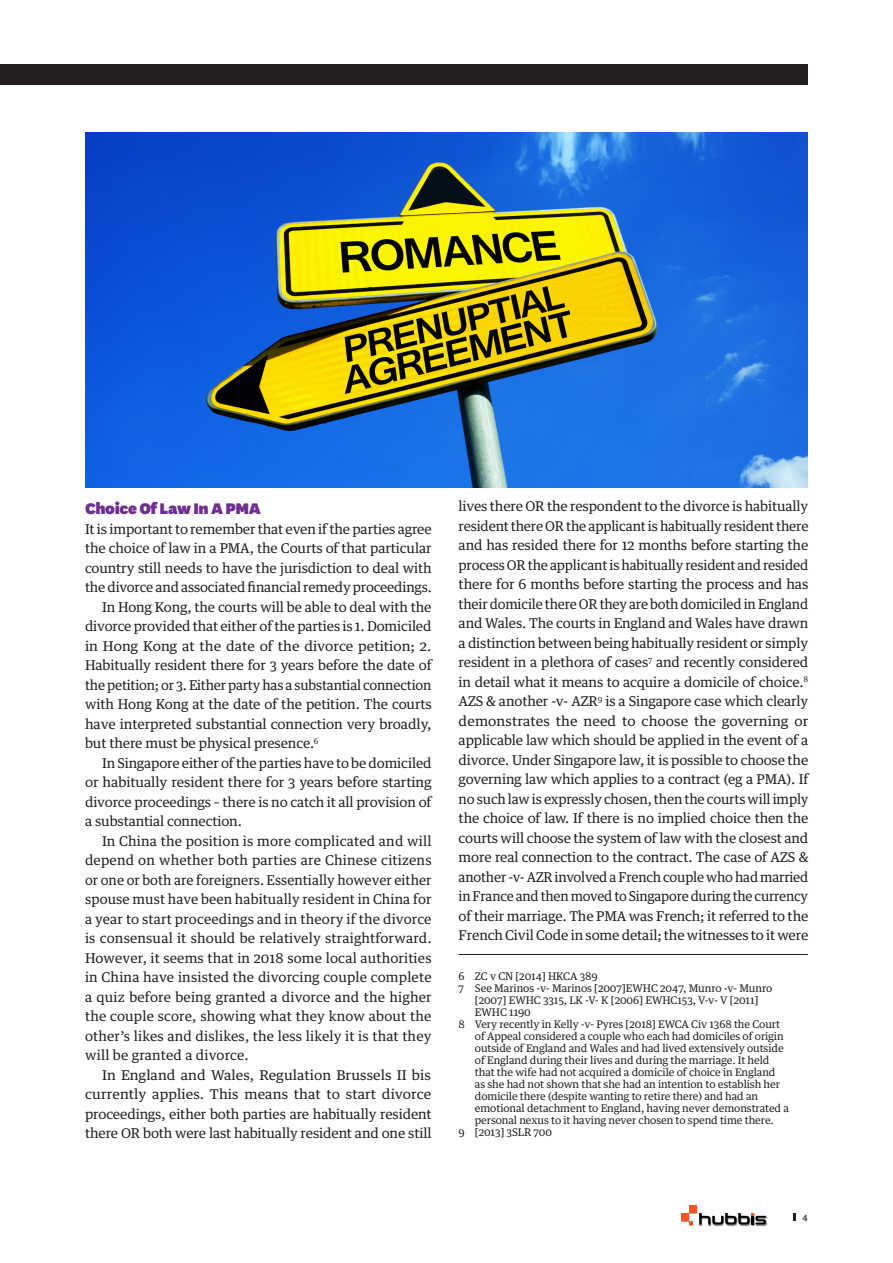
<style>
.page{position:relative;width:893px;height:1263px;background:#fff}
.page>*{position:absolute;margin:0;border:0;box-sizing:border-box;transform-origin:0 0}
.t1{font:900 18px "National";letter-spacing:-.02em;color:#6e2f90}
.t2{font:13.5px/19.5px "Guardian Text Egyp";letter-spacing:-.01em;color:#231f20;text-align:justify}
.t3{font:10.5px "Guardian Text Egyp";letter-spacing:-.01em;color:#231f20}
.t4{font:10.5px "National";color:#231f20}
</style>
<div class="page">
<img style="left:85px;top:132px;width:723px;height:356px">
<hr style="left:458px;top:954px;width:350px;height:1px;background:#231f20">
<div style="left:0;top:64px;width:808px;height:21px;background:#231f20"></div>
<img style="left:681px;top:1205px;width:86px;height:21px">
<svg style="left:699px;top:1213px;width:67px;height:11px"></svg>
<div style="left:689px;top:1205px;width:8px;height:8px;background:#f05a22"></div>
<div style="left:681px;top:1213px;width:8px;height:8px;background:#f05a22"></div>
<svg style="left:689px;top:1221px;width:4px;height:3px"></svg>
<svg style="left:793px;top:1213px;width:3px;height:7px"></svg>
<p class="t1" style="left:85px;top:496px;width:177px">Choice Of Law In A PMA</p>
<p class="t2" style="left:85px;top:518px;width:348px">It is important to remember that even if the parties agree the choice of law in a PMA, the Courts of that particular country still needs to have the jurisdiction to deal with the divorce and associated financial remedy proceedings.</p>
<p class="t2" style="left:85px;top:596px;width:348px;text-indent:17px">In Hong Kong, the courts will be able to deal with the divorce provided that either of the parties is 1. Domiciled in Hong Kong at the date of the divorce petition; 2.<br>Habitually resident there for 3 years before the date of the petition; or 3. Either party has a substantial connection with Hong Kong at the date of the petition. The courts have interpreted substantial connection very broadly, but there must be physical presence.<sup>6</sup></p>
<p class="t2" style="left:85px;top:752px;width:348px;text-indent:17px">In Singapore either of the parties have to be domiciled or habitually resident there for 3 years before starting divorce proceedings – there is no catch it all provision of a substantial connection.</p>
<p class="t2" style="left:85px;top:830px;width:348px;text-indent:17px">In China the position is more complicated and will depend on whether both parties are Chinese citizens or one or both are foreigners. Essentially however either spouse must have been habitually resident in China for a year to start proceedings and in theory if the divorce is consensual it should be relatively straightforward.<br>However, it seems that in 2018 some local authorities in China have insisted the divorcing couple complete a quiz before being granted a divorce and the higher the couple score, showing what they know about the other’s likes and dislikes, the less likely it is that they will be granted a divorce.</p>
<p class="t2" style="left:85px;top:1064px;width:348px;text-indent:17px">In England and Wales, Regulation Brussels II bis currently applies. This means that to start divorce proceedings, either both parties are habitually resident there OR both were last habitually resident and one still</p>
<p class="t2" style="left:459px;top:495px;width:351px">lives there OR the respondent to the divorce is habitually resident there OR the applicant is habitually resident there and has resided there for 12 months before starting the process OR the applicant is habitually resident and resided there for 6 months before starting the process and has their domicile there OR they are both domiciled in England and Wales. The courts in England and Wales have drawn a distinction between being habitually resident or simply resident in a plethora of cases<sup>7</sup> and recently considered in detail what it means to acquire a domicile of choice.<sup>8<br></sup>AZS &amp; another -v- AZR<sup>9</sup> is a Singapore case which clearly demonstrates the need to choose the governing or applicable law which should be applied in the event of a divorce. Under Singapore law, it is possible to choose the governing law which applies to a contract (eg a PMA). If no such law is expressly chosen, then the courts will imply the choice of law. If there is no implied choice then the courts will choose the system of law with the closest and more real connection to the contract. The case of AZS &amp; another -v- AZR involved a French couple who had married in France and then moved to Singapore during the currency of their marriage. The PMA was French; it referred to the French Civil Code in some detail; the witnesses to it were</p>
<p class="t3" style="left:458px;top:967px;width:141px">6 ZC v CN [2014] HKCA 389</p>
<p class="t3" style="left:458px;top:979px;width:315px">7 See Marinos -v- Marinos [2007]EWHC 2047, Munro -v- Munro</p>
<p class="t3" style="left:475px;top:991px;width:285px">[2007] EWHC 3315, LK -V- K [2006] EWHC153, V-v- V [2011]</p>
<p class="t3" style="left:475px;top:1003px;width:57px">EWHC 1190</p>
<p class="t3" style="left:458px;top:1015px;width:323px">8 Very recently in Kelly -v- Pyres [2018] EWCA Civ 1368 the Court</p>
<p class="t3" style="left:475px;top:1027px;width:310px">of Appeal considered a couple who each had domiciles of origin</p>
<p class="t3" style="left:475px;top:1039px;width:310px">outside of England and Wales and had lived extensively outside</p>
<p class="t3" style="left:475px;top:1051px;width:296px">of England during their lives and during the marriage. It held</p>
<p class="t3" style="left:475px;top:1063px;width:302px">that the wife had not acquired a domicile of choice in England</p>
<p class="t3" style="left:475px;top:1075px;width:307px">as she had not shown that she had an intention to establish her</p>
<p class="t3" style="left:475px;top:1087px;width:285px">domicile there (despite wanting to retire there) and had an</p>
<p class="t3" style="left:475px;top:1099px;width:316px">emotional detachment to England, having never demonstrated a</p>
<p class="t3" style="left:475px;top:1111px;width:300px">personal nexus to it having never chosen to spend time there.</p>
<p class="t3" style="left:458px;top:1123px;width:95px">9 [2013] 3SLR 700</p>
<p class="t4" style="left:802px;top:1210px;width:7px">4</p>
</div>
